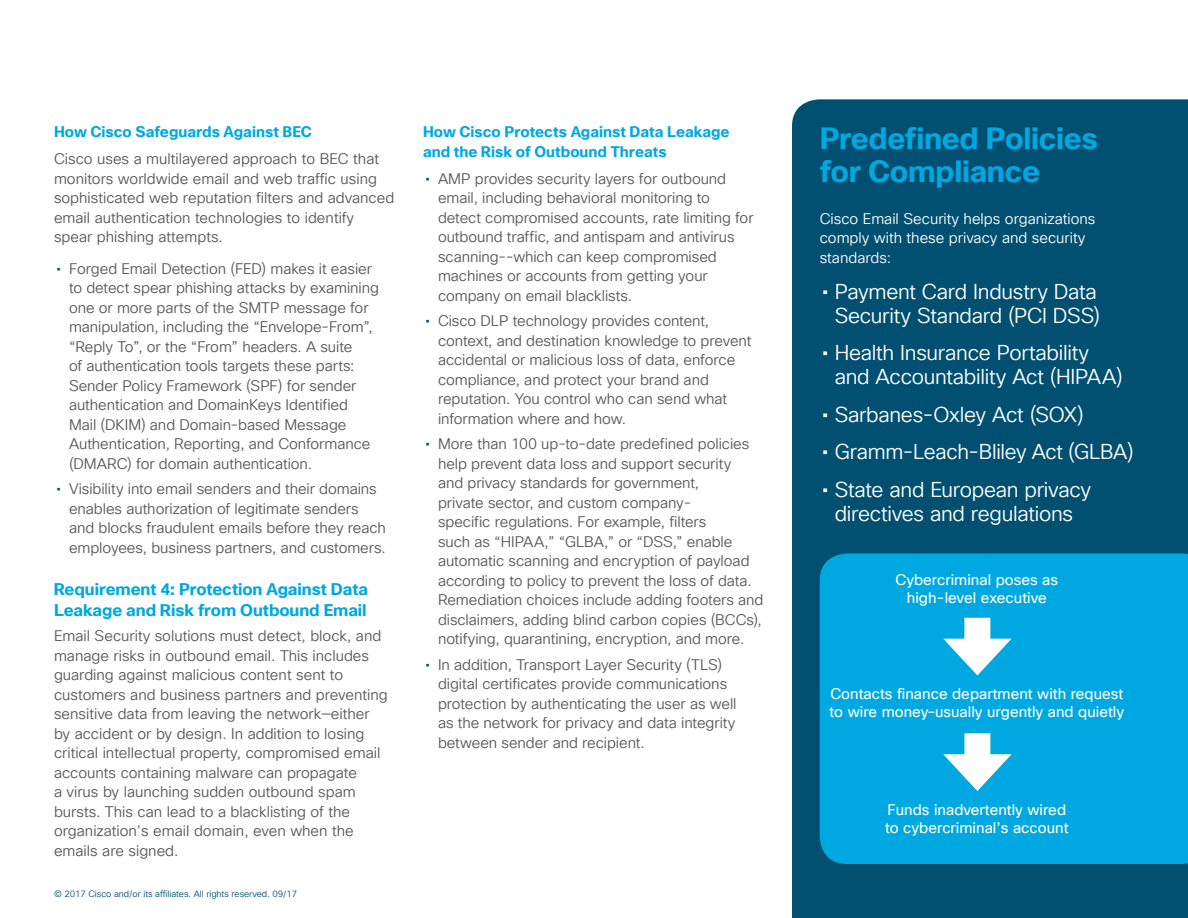
<style>
.page{position:relative;width:1188px;height:918px;background:#fff}
.page>*{position:absolute;margin:0;border:0;box-sizing:border-box;transform-origin:0 0}
.t1{font:700 30px/33px "Cisco Sans TT";letter-spacing:-.01em;color:#00a8e1}
.t2{font:21px/24px "Cisco Sans TT Light";letter-spacing:-.015em;color:#fff;text-align:right}
.t3{font:700 16.5px/21px "Cisco Sans TT";letter-spacing:-.005em;color:#00a8e1}
.t4{font:15px/19.5px "Cisco Sans TT Light";letter-spacing:-.005em;color:#57585a}
.t5{font:15px/18px "Cisco Sans TT";color:#fff}
.t6{font:700 15px/19.5px "Cisco Sans TT";color:#00a8e1}
.t7{font:15px/19.5px "Cisco Sans TT Light";color:#fff}
.t8{font:9px "Cisco Sans TT Light";letter-spacing:-.005em;color:#015072}
.s1{font-family:"Cisco Sans TT";color:#015072}
.s2{font-family:"Cisco Sans TT"}
</style>
<div class="page">
<div style="left:792px;top:99px;width:396px;height:819px;background:#015072"></div>
<div style="left:820px;top:554px;width:368px;height:310px;background:#00a8e1"></div>
<div style="left:964px;top:618px;width:26px;height:34px;background:#fff"></div>
<svg style="left:943px;top:639px;width:69px;height:36px"></svg>
<div style="left:964px;top:733px;width:26px;height:34px;background:#fff"></div>
<svg style="left:943px;top:754px;width:69px;height:37px"></svg>
<p class="t6" style="left:54px;top:123px;width:260px">How Cisco Safeguards Against BEC</p>
<p class="t4" style="left:54px;top:150px;width:342px">Cisco uses a multilayered approach to BEC that monitors worldwide email and web traffic using sophisticated web reputation filters and advanced email authentication technologies to identify spear phishing attempts.</p>
<p class="t4" style="left:69px;top:259px;width:312px;text-indent:-13px"><span class="s1">•</span> Forged Email Detection (FED) makes it easier to detect spear phishing attacks by examining one or more parts of the SMTP message for manipulation, including the “Envelope-From”, “Reply To”, or the “From” headers. A suite<br>of authentication tools targets these parts:<br>Sender Policy Framework (SPF) for sender authentication and DomainKeys Identified Mail (DKIM) and Domain-based Message Authentication, Reporting, and Conformance (DMARC) for domain authentication.</p>
<p class="t4" style="left:69px;top:480px;width:319px;text-indent:-13px"><span class="s1">•</span> Visibility into email senders and their domains enables authorization of legitimate senders and blocks fraudulent emails before they reach employees, business partners, and customers.</p>
<p class="t3" style="left:54px;top:579px;width:316px">Requirement 4: Protection Against Data<br>Leakage and Risk from Outbound Email</p>
<p class="t4" style="left:54px;top:627px;width:335px">Email Security solutions must detect, block, and manage risks in outbound email. This includes guarding against malicious content sent to customers and business partners and preventing sensitive data from leaving the network—either by accident or by design. In addition to losing critical intellectual property, compromised email accounts containing malware can propagate<br>a virus by launching sudden outbound spam bursts. This can lead to a blacklisting of the organization’s email domain, even when the emails are signed.</p>
<p class="t8" style="left:54px;top:888px;width:245px">© 2017 Cisco and/or its affiliates. All rights reserved. 09/17</p>
<p class="t6" style="left:423px;top:123px;width:308px">How Cisco Protects Against Data Leakage and the Risk of Outbound Threats</p>
<p class="t4" style="left:438px;top:169px;width:317px;text-indent:-13px"><span class="s1">•</span> AMP provides security layers for outbound email, including behavioral monitoring to detect compromised accounts, rate limiting for outbound traffic, and antispam and antivirus scanning--which can keep compromised machines or accounts from getting your company on email blacklists.</p>
<p class="t4" style="left:438px;top:312px;width:315px;text-indent:-13px"><span class="s1">•</span> Cisco DLP technology provides content, context, and destination knowledge to prevent accidental or malicious loss of data, enforce compliance, and protect your brand and reputation. You control who can send what information where and how.</p>
<p class="t4" style="left:438px;top:435px;width:327px;text-indent:-13px"><span class="s1">•</span> More than 100 up-to-date predefined policies help prevent data loss and support security<br>and privacy standards for government,<br>private sector, and custom company-<br>specific regulations. For example, filters<br>such as “HIPAA,” “GLBA,” or “DSS,” enable automatic scanning and encryption of payload according to policy to prevent the loss of data.<br>Remediation choices include adding footers and disclaimers, adding blind carbon copies (BCCs), notifying, quarantining, encryption, and more.</p>
<p class="t4" style="left:438px;top:655px;width:300px;text-indent:-13px"><span class="s1">•</span> In addition, Transport Layer Security (TLS) digital certificates provide communications protection by authenticating the user as well as the network for privacy and data integrity between sender and recipient.</p>
<h1 class="t1" style="left:820px;top:123px;width:280px">Predefined Policies for Compliance</h1>
<p class="t7" style="left:820px;top:209px;width:277px">Cisco Email Security helps organizations comply with these privacy and security standards:</p>
<h2 class="t2" style="left:822px;top:280px;width:280px"><span class="s2">•</span> Payment Card Industry Data<br>Security Standard (PCI DSS)</h2>
<h2 class="t2" style="left:835px;top:342px;width:290px;text-align:left;text-indent:-13px"><span class="s2">•</span> Health Insurance Portability and Accountability Act (HIPAA)</h2>
<h2 class="t2" style="left:822px;top:403px;width:263px"><span class="s2">•</span> Sarbanes-Oxley Act (SOX)</h2>
<h2 class="t2" style="left:822px;top:441px;width:313px"><span class="s2">•</span> Gramm-Leach-Bliley Act (GLBA)</h2>
<h2 class="t2" style="left:822px;top:478px;width:271px;text-align:center"><span class="s2">•</span> State and European privacy directives and regulations</h2>
<p class="t5" style="left:895px;top:572px;width:164px;text-align:center">Cybercriminal poses as high-level executive</p>
<p class="t5" style="left:830px;top:685px;width:296px">Contacts finance department with request to wire money–usually urgently and quietly</p>
<p class="t5" style="left:885px;top:802px;width:185px">Funds inadvertently wired to cybercriminal’s account</p>
</div>
